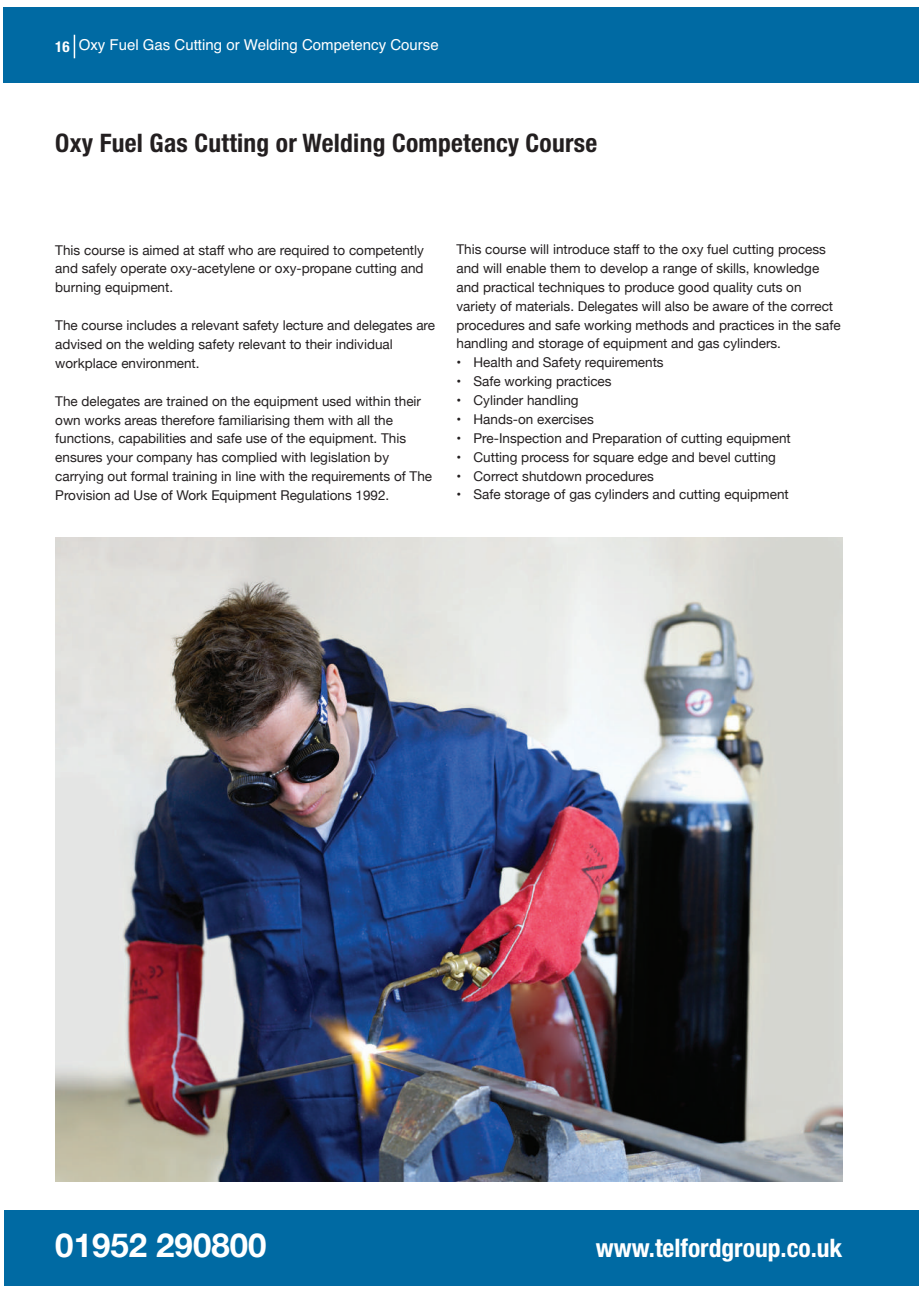
<style>
.page{position:relative;width:919px;height:1289px;background:#fff}
.page>*{position:absolute;margin:0;border:0;box-sizing:border-box;transform-origin:0 0}
.t1{font:700 33px "Helvetica Neue";color:#fff}
.t2{font:700 condensed 25.5px "Helvetica Neue";letter-spacing:.01em;color:#231f20}
.t3{font:700 condensed 25.5px "Helvetica Neue";color:#fff}
.t4{font:15px "Helvetica";color:#fff}
.t5{font:13.5px/18.9px "Helvetica Neue";color:#231f20}
.s1{font-family:"Helvetica Neue";font-weight:700;font-stretch:condensed}
</style>
<div class="page">
<div style="left:4px;top:8px;width:914px;height:75px;background:#006aa3"></div>
<svg style="left:74px;top:35px;width:1px;height:23px"></svg>
<div style="left:4px;top:1210px;width:914px;height:75px;background:#006aa3"></div>
<img style="left:55px;top:537px;width:787px;height:644px">
<p class="t4" style="left:55px;top:36px;width:385px"><span class="s1">16</span> Oxy Fuel Gas Cutting or Welding Competency Course</p>
<h2 class="t2" style="left:55px;top:122px;width:543px">Oxy Fuel Gas Cutting or Welding Competency Course</h2>
<p class="t5" style="left:55px;top:240px;width:370px;text-align:justify">This course is aimed at staff who are required to competently and safely operate oxy-acetylene or oxy-propane cutting and burning equipment.</p>
<p class="t5" style="left:55px;top:316px;width:381px">The course includes a relevant safety lecture and delegates are advised on the welding safety relevant to their individual workplace environment.</p>
<p class="t5" style="left:55px;top:391px;width:378px">The delegates are trained on the equipment used within their own works areas therefore familiarising them with all the functions, capabilities and safe use of the equipment. This ensures your company has complied with legislation by carrying out formal training in line with the requirements of The Provision ad Use of Work Equipment Regulations 1992.</p>
<p class="t5" style="left:456px;top:239px;width:385px">This course will introduce staff to the oxy fuel cutting process and will enable them to develop a range of skills, knowledge and practical techniques to produce good quality cuts on variety of materials. Delegates will also be aware of the correct procedures and safe working methods and practices in the safe handling and storage of equipment and gas cylinders.</p>
<p class="t5" style="left:456px;top:353px;width:209px">• Health and Safety requirements</p>
<p class="t5" style="left:456px;top:372px;width:156px">• Safe working practices</p>
<p class="t5" style="left:456px;top:390px;width:124px">• Cylinder handling</p>
<p class="t5" style="left:456px;top:409px;width:139px">• Hands-on exercises</p>
<p class="t5" style="left:456px;top:428px;width:336px">• Pre-Inspection and Preparation of cutting equipment</p>
<p class="t5" style="left:456px;top:447px;width:321px">• Cutting process for square edge and bevel cutting</p>
<p class="t5" style="left:456px;top:466px;width:199px">• Correct shutdown procedures</p>
<p class="t5" style="left:456px;top:485px;width:334px">• Safe storage of gas cylinders and cutting equipment</p>
<h1 class="t1" style="left:55px;top:1224px;width:213px">01952 290800</h1>
<h2 class="t3" style="left:596px;top:1226px;width:248px">www.telfordgroup.co.uk</h2>
</div>
